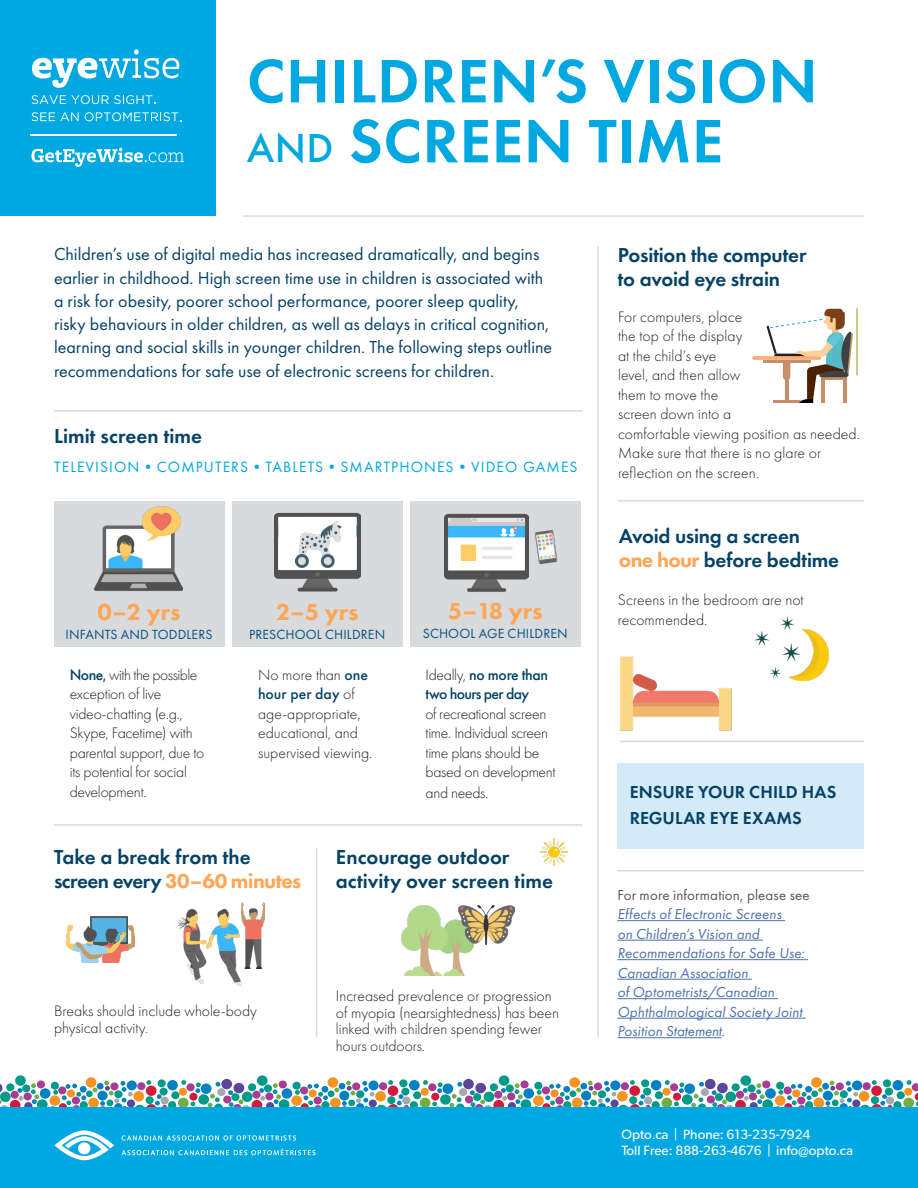
<style>
.page{position:relative;width:918px;height:1188px;background:#fff}
.page>*{position:absolute;margin:0;border:0;box-sizing:border-box;transform-origin:0 0}
.t1{font:600 63.6px/60px "Futura PT";letter-spacing:.01em;color:#00a8e1}
.t2{font:800 24.15px "Futura PT";color:#ffa657}
.t3{font:600 21px/24px "Futura PT";color:#054266}
.t4{font:18px/23.2px "Futura PT";color:#054266}
.t5{font:600 18px/25.5px "Futura PT";letter-spacing:.005em;color:#054266}
.t6{font:300 15.75px/19.5px "Futura PT";color:#231f20}
.t7{font:300 15.75px/19.6px "Futura PT";letter-spacing:-.02em;color:#231f20}
.t8{font:15.45px "Futura PT";letter-spacing:.07em;color:#00a8e1}
.t9{font:italic 15px/19.5px "Futura PT";letter-spacing:.005em;color:#4d72ac}
.t10{font:13.8px "Futura PT";letter-spacing:.01em;color:#055280}
.t11{font:13.5px/16.2px "Gibson";color:#fff}
.s1{font-weight:500;font-size:42px}
.s2{font-weight:500;color:#054266}
.s3{font-family:"Frutiger";font-stretch:condensed}
.s4{font-weight:800;color:#ffa657}
.s5{font-size:13.5px}
.s6{font-style:normal;color:#57585a}
</style>
<div class="page">
<svg style="left:811px;top:1077px;width:11px;height:11px"></svg>
<svg style="left:569px;top:1077px;width:11px;height:11px"></svg>
<div style="left:328px;top:1077px;width:10px;height:11px;background:#f79421;border-radius:50%"></div>
<div style="left:86px;top:1077px;width:10px;height:11px;background:#f79421;border-radius:50%"></div>
<div style="left:740px;top:1075px;width:11px;height:11px;background:#009a89;border-radius:50%"></div>
<div style="left:499px;top:1075px;width:10px;height:11px;background:#009a89;border-radius:50%"></div>
<div style="left:257px;top:1075px;width:11px;height:11px;background:#009a89;border-radius:50%"></div>
<div style="left:15px;top:1075px;width:11px;height:11px;background:#009a89;border-radius:50%"></div>
<div style="left:893px;top:1080px;width:10px;height:10px;background:#0081c4;border-radius:50%"></div>
<div style="left:651px;top:1080px;width:10px;height:10px;background:#0081c4;border-radius:50%"></div>
<div style="left:409px;top:1080px;width:11px;height:10px;background:#0081c4;border-radius:50%"></div>
<div style="left:167px;top:1080px;width:11px;height:10px;background:#0081c4;border-radius:50%"></div>
<div style="left:402px;top:1097px;width:8px;height:8px;background:#a6a8ab;border-radius:50%"></div>
<div style="left:897px;top:1091px;width:8px;height:8px;background:#009a89;border-radius:50%"></div>
<div style="left:655px;top:1091px;width:8px;height:8px;background:#009a89;border-radius:50%"></div>
<div style="left:413px;top:1091px;width:8px;height:8px;background:#009a89;border-radius:50%"></div>
<div style="left:171px;top:1091px;width:8px;height:8px;background:#009a89;border-radius:50%"></div>
<div style="left:893px;top:1101px;width:9px;height:8px;background:#009a89;border-radius:50%"></div>
<div style="left:652px;top:1101px;width:8px;height:8px;background:#009a89;border-radius:50%"></div>
<div style="left:410px;top:1101px;width:8px;height:8px;background:#009a89;border-radius:50%"></div>
<div style="left:168px;top:1101px;width:8px;height:8px;background:#009a89;border-radius:50%"></div>
<svg style="left:902px;top:1080px;width:16px;height:27px"></svg>
<svg style="left:0;top:1080px;width:167px;height:27px"></svg>
<svg style="left:660px;top:1080px;width:232px;height:27px"></svg>
<svg style="left:419px;top:1080px;width:232px;height:27px"></svg>
<svg style="left:177px;top:1080px;width:232px;height:27px"></svg>
<div style="left:0;top:1107px;width:918px;height:81px;background:#00a8e1"></div>
<div style="left:0;top:0;width:216px;height:216px;background:#00a8e1"></div>
<svg style="left:32px;top:49px;width:147px;height:39px"></svg>
<svg style="left:32px;top:95px;width:123px;height:9px"></svg>
<svg style="left:32px;top:112px;width:47px;height:9px"></svg>
<svg style="left:85px;top:112px;width:96px;height:9px"></svg>
<svg style="left:31px;top:148px;width:153px;height:19px"></svg>
<hr style="left:31px;top:135px;width:146px;height:1px;background:#fff">
<hr style="left:243px;top:215px;width:621px;height:2px;background:#d8dadd">
<svg style="left:54px;top:1130px;width:60px;height:30px"></svg>
<svg style="left:122px;top:1149px;width:194px;height:6px"></svg>
<svg style="left:122px;top:1135px;width:174px;height:6px"></svg>
<hr style="left:597px;top:247px;width:2px;height:790px;background:#d8dadd">
<hr style="left:54px;top:824px;width:528px;height:2px;background:#d8dadd">
<hr style="left:54px;top:410px;width:528px;height:2px;background:#d8dadd">
<div style="left:232px;top:501px;width:170px;height:146px;background:#d8dadd"></div>
<div style="left:410px;top:501px;width:170px;height:146px;background:#d8dadd"></div>
<div style="left:54px;top:501px;width:170px;height:146px;background:#d8dadd"></div>
<img style="left:95px;top:506px;width:88px;height:85px">
<img style="left:275px;top:512px;width:85px;height:80px">
<img style="left:444px;top:513px;width:85px;height:79px">
<img style="left:534px;top:530px;width:24px;height:35px">
<div style="left:278px;top:517px;width:78px;height:53px;background:#fff;border-radius:2px"></div>
<img style="left:295px;top:521px;width:47px;height:47px">
<img style="left:91px;top:916px;width:37px;height:9px">
<hr style="left:617px;top:920px;width:168px;height:1px;background:#4d72ac">
<hr style="left:617px;top:940px;width:146px;height:1px;background:#4d72ac">
<hr style="left:617px;top:959px;width:191px;height:1px;background:#4d72ac">
<hr style="left:617px;top:979px;width:135px;height:1px;background:#4d72ac">
<hr style="left:617px;top:998px;width:161px;height:1px;background:#4d72ac">
<hr style="left:617px;top:1018px;width:189px;height:1px;background:#4d72ac">
<hr style="left:617px;top:1037px;width:104px;height:1px;background:#4d72ac">
<hr style="left:617px;top:870px;width:247px;height:2px;background:#d8dadd">
<hr style="left:618px;top:500px;width:246px;height:2px;background:#d8dadd">
<hr style="left:620px;top:741px;width:244px;height:1px;background:#d8dadd">
<img style="left:620px;top:656px;width:111px;height:75px">
<svg style="left:752px;top:356px;width:69px;height:4px"></svg>
<hr style="left:763px;top:360px;width:47px;height:2px;background:#c88e68">
<hr style="left:856px;top:308px;width:2px;height:67px;background:#a9ba48">
<svg style="left:767px;top:309px;width:86px;height:94px"></svg>
<div style="left:618px;top:764px;width:246px;height:85px;background:#d3eaf7"></div>
<hr style="left:316px;top:848px;width:1px;height:189px;background:#d8dadd">
<img style="left:402px;top:905px;width:72px;height:70px">
<img style="left:459px;top:905px;width:55px;height:40px">
<img style="left:66px;top:925px;width:68px;height:37px">
<img style="left:242px;top:902px;width:22px;height:66px">
<img style="left:754px;top:617px;width:74px;height:64px">
<img style="left:541px;top:838px;width:27px;height:27px">
<img style="left:178px;top:910px;width:63px;height:75px">
<p class="t1" style="left:247px;top:50px;width:572px">CHILDREN’S VISION<br><span class="s1">AND</span> SCREEN TIME</p>
<p class="t4" style="left:54px;top:243px;width:500px">Children’s use of digital media has increased dramatically, and begins earlier in childhood. High screen time use in children is associated with a risk for obesity, poorer school performance, poorer sleep quality, risky behaviours in older children, as well as delays in critical cognition, learning and social skills in younger children. The following steps outline recommendations for safe use of electronic screens for children.</p>
<p class="t3" style="left:54px;top:423px;width:149px">Limit screen time</p>
<p class="t8" style="left:54px;top:457px;width:525px">TELEVISION•COMPUTERS•TABLETS•SMARTPHONES•VIDEO GAMES</p>
<p class="t2" style="left:98px;top:597px;width:84px">0–2 yrs</p>
<p class="t10" style="left:66px;top:626px;width:148px">INFANTS AND TODDLERS</p>
<p class="t2" style="left:276px;top:597px;width:84px">2–5 yrs</p>
<p class="t10" style="left:249px;top:626px;width:138px">PRESCHOOL CHILDREN</p>
<p class="t2" style="left:448px;top:596px;width:96px">5–18 yrs</p>
<p class="t10" style="left:423px;top:626px;width:146px">SCHOOL AGE CHILDREN</p>
<p class="t6" style="left:70px;top:665px;width:136px"><span class="s2">None</span><span class="s3">,</span> with the possible exception of live video-chatting (e.g.,<br>Skype, Facetime) with parental support, due to its potential for social development.</p>
<p class="t6" style="left:258px;top:665px;width:116px">No more than <span class="s2">one hour per day</span> of age-appropriate, educational, and supervised viewing.</p>
<p class="t7" style="left:426px;top:665px;width:132px">Ideally, <span class="s2">no more than two hours per day<br></span>of recreational screen time. Individual screen time plans should be based on development and needs.</p>
<p class="t3" style="left:54px;top:845px;width:249px">Take a break from the screen every <span class="s4">30–60 minutes</span></p>
<p class="t3" style="left:336px;top:845px;width:219px">Encourage outdoor activity over screen time</p>
<p class="t6" style="left:54px;top:1003px;width:204px;line-height:16.5px">Breaks should include whole-body physical activity<span class="s5">.</span></p>
<p class="t6" style="left:336px;top:988px;width:225px;line-height:16.5px">Increased prevalence or progression of myopia (nearsightedness) has been linked with children spending fewer hours outdoors.</p>
<p class="t3" style="left:618px;top:243px;width:190px">Position the computer to avoid eye strain</p>
<p class="t6" style="left:618px;top:307px;width:244px">For computers, place<br>the top of the display<br>at the child’s eye<br>level, and then allow<br>them to move the<br>screen down into a<br>comfortable viewing position as needed.<br>Make sure that there is no glare or reflection on the screen.</p>
<p class="t3" style="left:619px;top:524px;width:222px">Avoid using a screen <span class="s4">one hour</span> before bedtime</p>
<p class="t6" style="left:618px;top:590px;width:187px">Screens in the bedroom are not recommended.</p>
<p class="t5" style="left:630px;top:780px;width:208px">ENSURE YOUR CHILD HAS<br>REGULAR EYE EXAMS</p>
<p class="t9" style="left:617px;top:885px;width:194px"><span class="s6">For more information, please see<br></span>Effects of Electronic Screens<br>on Children’s Vision and<br>Recommendations for Safe Use:<br>Canadian Association<br>of Optometrists/Canadian<br>Ophthalmological Society Joint<br>Position Statement<span class="s6">.</span></p>
<p class="t11" style="left:622px;top:1126px;width:233px">Opto.ca | Phone: 613-235-7924<br>Toll Free: 888-263-4676 | info@opto.ca</p>
</div>
